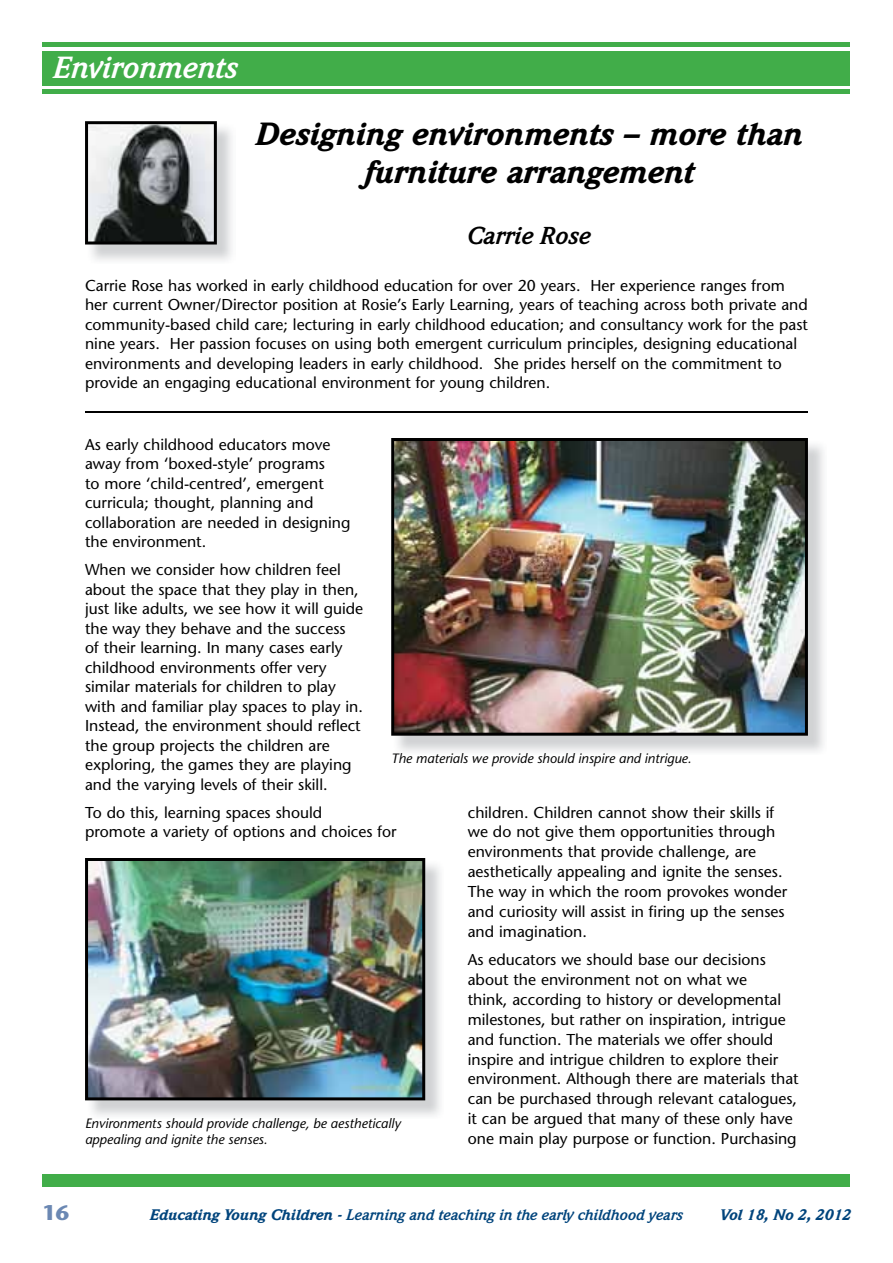
<style>
.page{position:relative;width:893px;height:1263px;background:#fff}
.page>*{position:absolute;margin:0;border:0;box-sizing:border-box;transform-origin:0 0}
.t1{font:italic 900 31.5px/37.8px "Weidemann";color:#000;text-align:center}
.t2{font:italic 700 30px "Weidemann";color:#fff}
.t3{font:italic 700 24px "Weidemann";color:#000}
.t4{font:700 21px "Stone Sans";color:#6b88b3}
.t5{font:15.75px/19.5px "Stone Sans";color:#000}
.t6{font:italic 700 15px "Weidemann";color:#00447c}
.t7{font:italic 900 15px "Weidemann";color:#00447c}
.t8{font:italic 13.5px/16.5px "Stone Sans";color:#000}
.s1{font-weight:900}
</style>
<div class="page">
<div style="left:43px;top:1174px;width:807px;height:12px;background:#41ad49"></div>
<div style="left:43px;top:51px;width:807px;height:34px;background:#41ad49"></div>
<hr style="left:43px;top:43px;width:807px;height:4px;background:#41ad49">
<div style="left:43px;top:89px;width:807px;height:5px;background:#41ad49"></div>
<img style="left:87px;top:128px;width:145px;height:132px">
<svg style="left:85px;top:121px;width:132px;height:123px;background:#7f8183"></svg>
<hr style="left:85px;top:412px;width:723px;height:1px;background:#000">
<img style="left:87px;top:860px;width:353px;height:256px">
<img style="left:85px;top:858px;width:340px;height:242px">
<img style="left:391px;top:438px;width:417px;height:298px">
<h2 class="t2" style="left:51px;top:50px;width:186px">Environments</h2>
<h1 class="t1" style="left:254px;top:115px;width:548px">Designing environments – more than furniture arrangement</h1>
<h3 class="t3" style="left:465px;top:221px;width:125px">Carrie Rose</h3>
<p class="t5" style="left:85px;top:276px;width:724px">Carrie Rose has worked in early childhood education for over 20 years. Her experience ranges from her current Owner/Director position at Rosie’s Early Learning, years of teaching across both private and community-based child care; lecturing in early childhood education; and consultancy work for the past nine years. Her passion focuses on using both emergent curriculum principles, designing educational environments and developing leaders in early childhood. She prides herself on the commitment to provide an engaging educational environment for young children.</p>
<p class="t5" style="left:85px;top:435px;width:267px">As early childhood educators move away from ‘boxed-style’ programs<br>to more ‘child-centred’, emergent curricula; thought, planning and collaboration are needed in designing the environment.</p>
<p class="t5" style="left:85px;top:560px;width:280px">When we consider how children feel about the space that they play in then, just like adults, we see how it will guide the way they behave and the success of their learning. In many cases early childhood environments offer very similar materials for children to play with and familiar play spaces to play in.<br>Instead, the environment should reflect the group projects the children are exploring, the games they are playing and the varying levels of their skill.</p>
<p class="t5" style="left:85px;top:803px;width:313px">To do this, learning spaces should<br>promote a variety of options and choices for</p>
<p class="t5" style="left:468px;top:802px;width:321px">children. Children cannot show their skills if we do not give them opportunities through environments that provide challenge, are aesthetically appealing and ignite the senses.<br>The way in which the room provokes wonder and curiosity will assist in firing up the senses and imagination.</p>
<p class="t5" style="left:468px;top:950px;width:332px">As educators we should base our decisions about the environment not on what we<br>think, according to history or developmental milestones, but rather on inspiration, intrigue and function. The materials we offer should inspire and intrigue children to explore their environment. Although there are materials that can be purchased through relevant catalogues, it can be argued that many of these only have one main play purpose or function. Purchasing</p>
<p class="t8" style="left:391px;top:750px;width:302px">The materials we provide should inspire and intrigue.</p>
<p class="t8" style="left:85px;top:1114px;width:317px">Environments should provide challenge, be aesthetically appealing and ignite the senses.</p>
<h3 class="t4" style="left:43px;top:1200px;width:28px">16</h3>
<p class="t6" style="left:149px;top:1206px;width:535px"><span class="s1">Educating Young Children -</span> Learning and teaching in the early childhood years</p>
<p class="t7" style="left:719px;top:1206px;width:133px">Vol 18, No 2, 2012</p>
</div>
